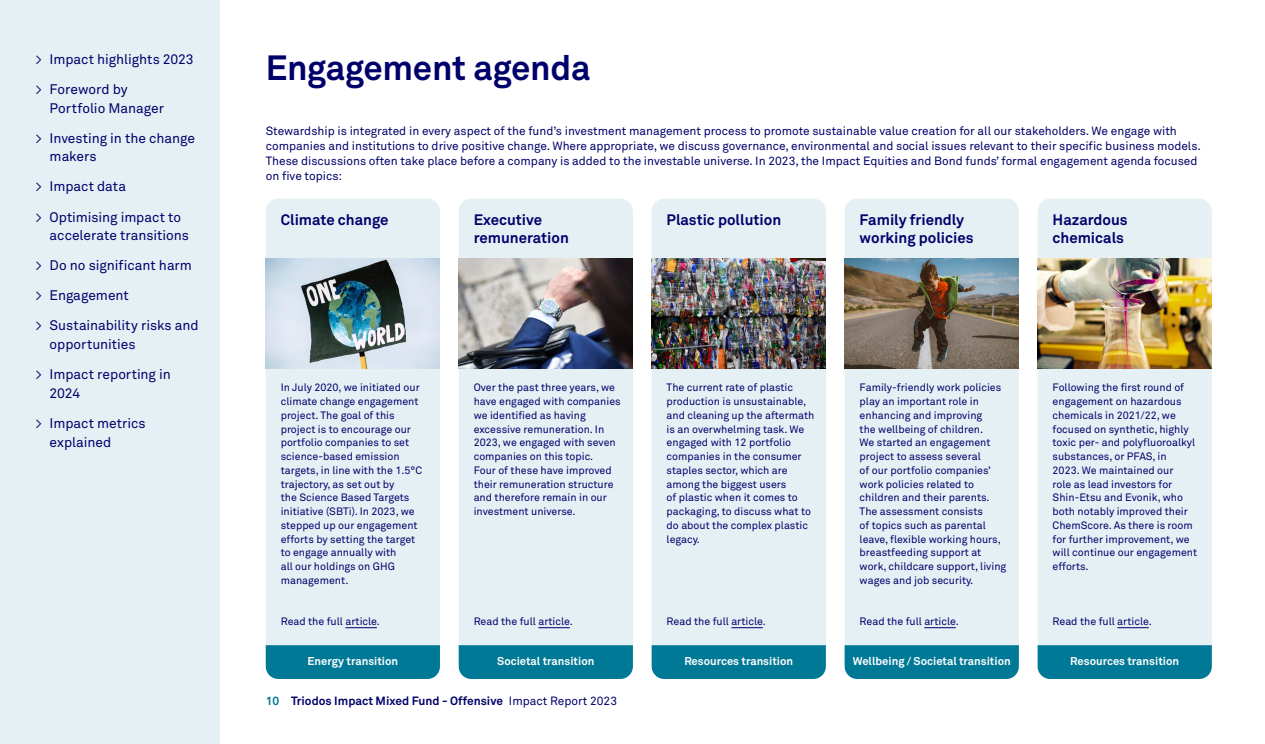
<style>
.page{position:relative;width:1265px;height:744px;background:#fff}
.page>*{position:absolute;margin:0;border:0;box-sizing:border-box;transform-origin:0 0}
.t1{font:700 34.75px "Akkurat Pro";letter-spacing:-.01em;color:#00006b}
.t2{font:700 15px/17.5px "Akkurat Pro";color:#00006b}
.t3{font:13.75px/30px "Akkurat Pro";letter-spacing:-.005em;color:#00006b}
.t4{font:11.88px/15px "Akkurat Pro";color:#00006b}
.t5{font:700 11.88px "Akkurat Pro";color:#00006b}
.t6{font:700 11.25px "Akkurat Pro";color:#fff}
.t7{font:10.62px/13.8px "Akkurat Pro";color:#00006b}
.s1{color:#007997}
.s2{font-weight:400}
</style>
<div class="page">
<div style="left:0;top:0;width:220px;height:744px;background:#e5f0f4"></div>
<div style="left:1038px;top:199px;width:174px;height:476px;background:#e5f0f4;border-radius:13px"></div>
<div style="left:845px;top:199px;width:174px;height:476px;background:#e5f0f4;border-radius:13px"></div>
<div style="left:652px;top:199px;width:174px;height:476px;background:#e5f0f4;border-radius:13px"></div>
<div style="left:459px;top:199px;width:174px;height:476px;background:#e5f0f4;border-radius:13px"></div>
<div style="left:266px;top:199px;width:174px;height:476px;background:#e5f0f4;border-radius:13px"></div>
<img style="left:1038px;top:259px;width:174px;height:109px">
<img style="left:845px;top:259px;width:174px;height:109px">
<img style="left:652px;top:259px;width:174px;height:109px">
<img style="left:459px;top:259px;width:174px;height:109px">
<img style="left:266px;top:259px;width:174px;height:109px">
<div style="left:1038px;top:645px;width:174px;height:34px;background:#007997"></div>
<div style="left:845px;top:645px;width:174px;height:34px;background:#007997"></div>
<div style="left:652px;top:645px;width:174px;height:34px;background:#007997"></div>
<div style="left:459px;top:645px;width:174px;height:34px;background:#007997"></div>
<div style="left:266px;top:645px;width:174px;height:34px;background:#007997"></div>
<hr style="left:345px;top:627px;width:32px;height:1px;background:#00006b">
<hr style="left:1117px;top:627px;width:32px;height:1px;background:#00006b">
<hr style="left:924px;top:627px;width:32px;height:1px;background:#00006b">
<hr style="left:731px;top:627px;width:32px;height:1px;background:#00006b">
<hr style="left:538px;top:627px;width:32px;height:1px;background:#00006b">
<p class="t3" style="left:35px;top:44px;width:160px">&gt; Impact highlights 2023 &gt; Foreword by</p>
<p class="t3" style="left:35px;top:93px;width:161px;text-indent:14px">Portfolio Manager<br>&gt; Investing in the change</p>
<p class="t3" style="left:35px;top:142px;width:147px;text-indent:14px">makers<br>&gt; Impact data<br>&gt; Optimising impact to</p>
<p class="t3" style="left:35px;top:220px;width:165px;text-indent:14px">accelerate transitions &gt; Do no significant harm &gt; Engagement<br>&gt; Sustainability risks and</p>
<p class="t3" style="left:35px;top:329px;width:137px;text-indent:14px">opportunities<br>&gt; Impact reporting in</p>
<p class="t3" style="left:35px;top:378px;width:112px;text-indent:14px">2024<br>&gt; Impact metrics</p>
<p class="t3" style="left:50px;top:427px;width:63px">explained</p>
<h1 class="t1" style="left:266px;top:46px;width:326px">Engagement agenda</h1>
<p class="t4" style="left:266px;top:123px;width:937px">Stewardship is integrated in every aspect of the fund’s investment management process to promote sustainable value creation for all our stakeholders. We engage with companies and institutions to drive positive change. Where appropriate, we discuss governance, environmental and social issues relevant to their specific business models.<br>These discussions often take place before a company is added to the investable universe. In 2023, the Impact Equities and Bond funds’ formal engagement agenda focused on five topics:</p>
<h2 class="t2" style="left:281px;top:211px;width:109px">Climate change</h2>
<h2 class="t2" style="left:474px;top:211px;width:97px">Executive remuneration</h2>
<h2 class="t2" style="left:667px;top:211px;width:116px">Plastic pollution</h2>
<h2 class="t2" style="left:860px;top:211px;width:115px">Family friendly working policies</h2>
<h2 class="t2" style="left:1053px;top:211px;width:77px">Hazardous chemicals</h2>
<p class="t7" style="left:281px;top:381px;width:143px">In July 2020, we initiated our climate change engagement project. The goal of this project is to encourage our portfolio companies to set science-based emission targets, in line with the 1.5°C trajectory, as set out by<br>the Science Based Targets initiative (SBTi). In 2023, we stepped up our engagement efforts by setting the target to engage annually with<br>all our holdings on GHG management.</p>
<p class="t7" style="left:281px;top:614px;width:101px">Read the full article.</p>
<p class="t7" style="left:474px;top:381px;width:149px">Over the past three years, we have engaged with companies we identified as having excessive remuneration. In<br>2023, we engaged with seven companies on this topic.<br>Four of these have improved their remuneration structure and therefore remain in our investment universe.</p>
<p class="t7" style="left:474px;top:614px;width:101px">Read the full article.</p>
<p class="t7" style="left:667px;top:381px;width:149px">The current rate of plastic production is unsustainable, and cleaning up the aftermath is an overwhelming task. We engaged with 12 portfolio companies in the consumer staples sector, which are among the biggest users<br>of plastic when it comes to packaging, to discuss what to do about the complex plastic legacy.</p>
<p class="t7" style="left:667px;top:614px;width:101px">Read the full article.</p>
<p class="t7" style="left:860px;top:381px;width:148px">Family-friendly work policies play an important role in enhancing and improving<br>the wellbeing of children.<br>We started an engagement project to assess several<br>of our portfolio companies’ work policies related to children and their parents.<br>The assessment consists<br>of topics such as parental leave, flexible working hours, breastfeeding support at work, childcare support, living wages and job security.</p>
<p class="t7" style="left:860px;top:614px;width:101px">Read the full article.</p>
<p class="t7" style="left:1053px;top:381px;width:146px">Following the first round of engagement on hazardous chemicals in 2021/22, we focused on synthetic, highly toxic per- and polyfluoroalkyl substances, or PFAS, in<br>2023. We maintained our<br>role as lead investors for<br>Shin-Etsu and Evonik, who both notably improved their<br>ChemScore. As there is room for further improvement, we will continue our engagement efforts.</p>
<p class="t7" style="left:1053px;top:614px;width:101px">Read the full article.</p>
<p class="t6" style="left:308px;top:653px;width:92px">Energy transition</p>
<p class="t6" style="left:497px;top:653px;width:99px">Societal transition</p>
<p class="t6" style="left:684px;top:653px;width:110px">Resources transition</p>
<p class="t6" style="left:853px;top:654px;width:160px">Wellbeing / Societal transition</p>
<p class="t6" style="left:1070px;top:653px;width:110px">Resources transition</p>
<p class="t5" style="left:266px;top:693px;width:353px"><span class="s1">10</span> Triodos Impact Mixed Fund - Offensive <span class="s2">Impact Report 2023</span></p>
</div>
